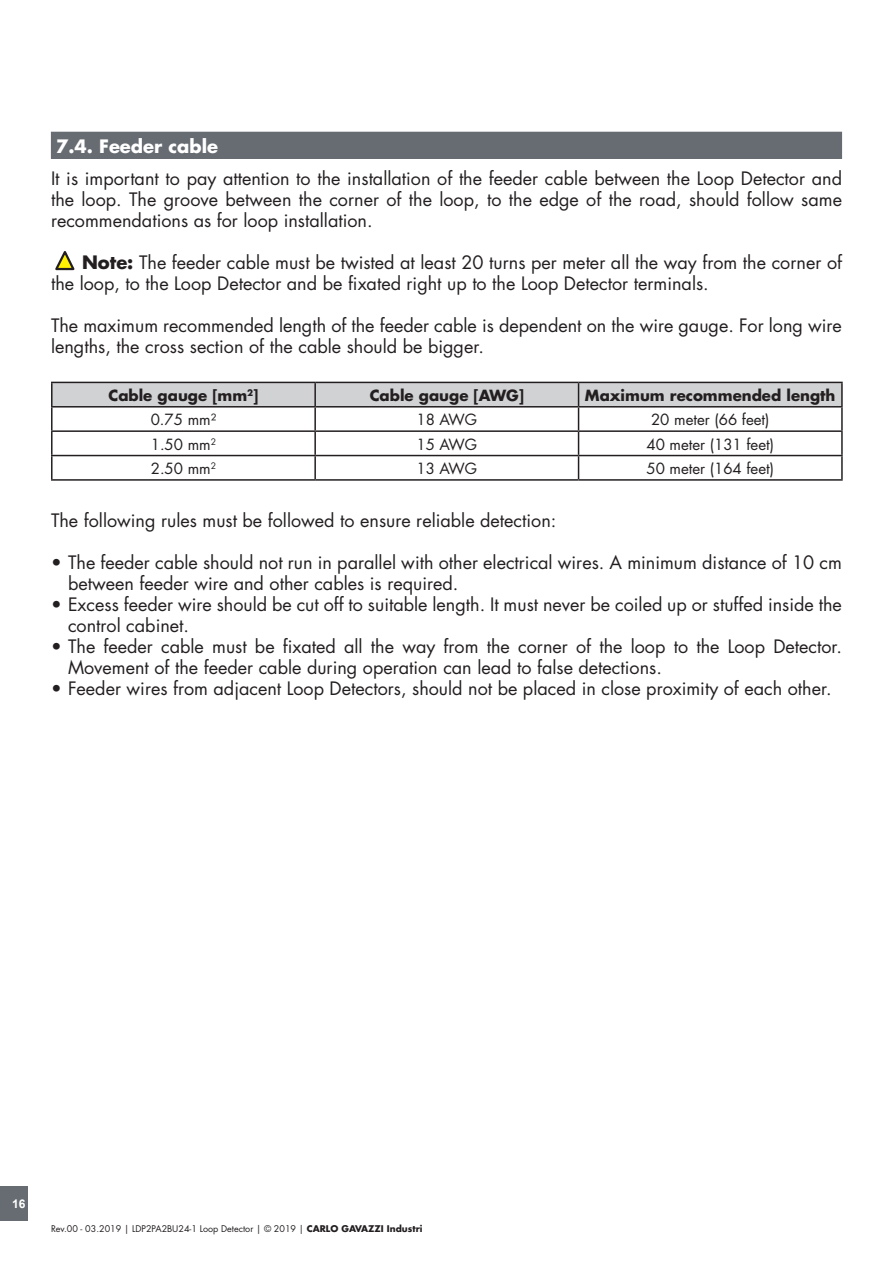
<style>
.page{position:relative;width:893px;height:1263px;background:#fff}
.page>*{position:absolute;margin:0;border:0;box-sizing:border-box;transform-origin:0 0}
.t1{font:18px/21px "Futura Std";color:#231f20}
.t2{font:700 18px "Futura Std";color:#fff}
.t3{font:15px "Futura Std";color:#231f20}
.t4{font:700 15px "Futura Std";color:#231f20}
.t5{font:700 12px "Arial";color:#fff}
.t6{font:9px "Futura Std";color:#231f20}
.s1{font-weight:700}
</style>
<div class="page">
<div style="left:0;top:1186px;width:28px;height:34px;background:#676c72"></div>
<div style="left:51px;top:132px;width:791px;height:26px;background:#676c72"></div>
<div style="left:51px;top:132px;width:791px;height:27px;border:1px solid #676c72"></div>
<hr style="left:51px;top:382px;width:264px;height:1px;background:#231f20">
<hr style="left:51px;top:383px;width:2px;height:23px;background:#231f20">
<hr style="left:579px;top:382px;width:264px;height:1px;background:#231f20">
<hr style="left:841px;top:383px;width:2px;height:23px;background:#231f20">
<hr style="left:51px;top:406px;width:264px;height:1px;background:#231f20">
<hr style="left:51px;top:407px;width:2px;height:23px;background:#231f20">
<hr style="left:579px;top:406px;width:264px;height:1px;background:#231f20">
<hr style="left:841px;top:407px;width:2px;height:23px;background:#231f20">
<hr style="left:51px;top:430px;width:264px;height:2px;background:#231f20">
<hr style="left:51px;top:432px;width:2px;height:23px;background:#231f20">
<hr style="left:579px;top:430px;width:264px;height:2px;background:#231f20">
<hr style="left:841px;top:432px;width:2px;height:23px;background:#231f20">
<hr style="left:51px;top:455px;width:264px;height:1px;background:#231f20">
<hr style="left:51px;top:456px;width:2px;height:23px;background:#231f20">
<hr style="left:579px;top:455px;width:264px;height:1px;background:#231f20">
<svg style="left:52px;top:382px;width:790px;height:97px"></svg>
<hr style="left:841px;top:456px;width:2px;height:23px;background:#231f20">
<hr style="left:51px;top:479px;width:264px;height:2px;background:#231f20">
<hr style="left:315px;top:479px;width:264px;height:2px;background:#231f20">
<hr style="left:579px;top:479px;width:264px;height:2px;background:#231f20">
<svg style="left:55px;top:251px;width:19px;height:19px"></svg>
<p class="t2" style="left:56px;top:134px;width:164px">7.4. Feeder cable</p>
<p class="t1" style="left:51px;top:168px;width:792px;text-align:justify">It is important to pay attention to the installation of the feeder cable between the Loop Detector and the loop. The groove between the corner of the loop, to the edge of the road, should follow same recommendations as for loop installation.</p>
<p class="t1" style="left:51px;top:252px;width:792px;text-indent:31px"><span class="s1">Note:</span> The feeder cable must be twisted at least 20 turns per meter all the way from the corner of the loop, to the Loop Detector and be fixated right up to the Loop Detector terminals.</p>
<p class="t1" style="left:51px;top:315px;width:792px">The maximum recommended length of the feeder cable is dependent on the wire gauge. For long wire lengths, the cross section of the cable should be bigger.</p>
<p class="t4" style="left:108px;top:385px;width:152px">Cable gauge [mm<sup>2</sup>]</p>
<p class="t4" style="left:370px;top:385px;width:156px">Cable gauge [AWG]</p>
<p class="t4" style="left:585px;top:385px;width:252px">Maximum recommended length</p>
<p class="t3" style="left:151px;top:410px;width:67px">0.75 mm²</p>
<p class="t3" style="left:416px;top:410px;width:62px">18 AWG</p>
<p class="t3" style="left:651px;top:410px;width:120px">20 meter (66 feet)</p>
<p class="t3" style="left:151px;top:434px;width:67px">1.50 mm<sup>2</sup></p>
<p class="t3" style="left:416px;top:434px;width:62px">15 AWG</p>
<p class="t3" style="left:646px;top:434px;width:129px">40 meter (131 feet)</p>
<p class="t3" style="left:151px;top:459px;width:67px">2.50 mm<sup>2</sup></p>
<p class="t3" style="left:416px;top:459px;width:62px">13 AWG</p>
<p class="t3" style="left:646px;top:459px;width:129px">50 meter (164 feet)</p>
<p class="t1" style="left:51px;top:510px;width:507px">The following rules must be followed to ensure reliable detection:</p>
<p class="t1" style="left:68px;top:552px;width:775px;text-indent:-17px">• The feeder cable should not run in parallel with other electrical wires. A minimum distance of 10 cm between feeder wire and other cables is required.</p>
<p class="t1" style="left:68px;top:594px;width:775px;text-indent:-17px">• Excess feeder wire should be cut off to suitable length. It must never be coiled up or stuffed inside the control cabinet.</p>
<p class="t1" style="left:68px;top:636px;width:775px;text-indent:-17px">• The feeder cable must be fixated all the way from the corner of the loop to the Loop Detector.<br>Movement of the feeder cable during operation can lead to false detections.</p>
<p class="t1" style="left:51px;top:678px;width:782px">• Feeder wires from adjacent Loop Detectors, should not be placed in close proximity of each other.</p>
<p class="t5" style="left:12px;top:1195px;width:15px">16</p>
<p class="t6" style="left:51px;top:1223px;width:373px">Rev.00 - 03.2019 | LDP2PA2BU24-1 Loop Detector | © 2019 | <span class="s1">CARLO GAVAZZI Industri</span></p>
</div>
